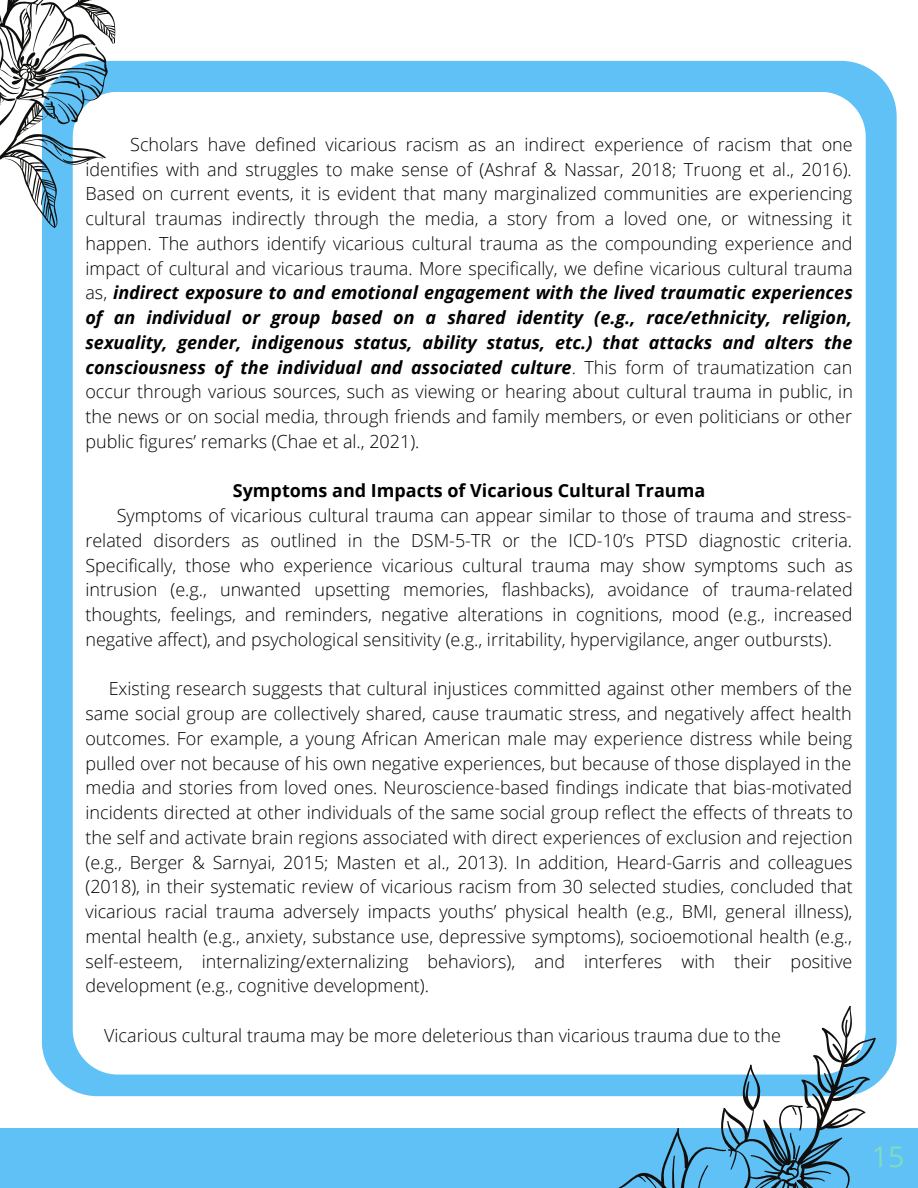
<style>
.page{position:relative;width:918px;height:1188px;background:#fff}
.page>*{position:absolute;margin:0;border:0;box-sizing:border-box;transform-origin:0 0}
.t1{font:28.5px "Open Sans";color:#80dcbe}
.t2{font:300 18px/24.8px "Open Sans";color:#000;text-align:justify}
.t3{font:700 18px "Open Sans";color:#000}
.s1{font-weight:700;font-style:italic}
</style>
<div class="page">
<div style="left:0;top:1128px;width:918px;height:60px;background:#5fc1f5"></div>
<div style="left:42px;top:61px;width:855px;height:1035px;background:#5fc1f5;border-radius:56px"></div>
<div style="left:73px;top:92px;width:793px;height:982px;background:#fff;border-radius:45px"></div>
<svg style="left:425px;top:902px;width:472px;height:286px"></svg>
<svg style="left:0;top:0;width:165px;height:324px"></svg>
<p class="t2" style="left:85px;top:131px;width:769px;text-indent:45px">Scholars have defined vicarious racism as an indirect experience of racism that one identifies with and struggles to make sense of (Ashraf &amp; Nassar, 2018; Truong et al., 2016).<br>Based on current events, it is evident that many marginalized communities are experiencing cultural traumas indirectly through the media, a story from a loved one, or witnessing it happen. The authors identify vicarious cultural trauma as the compounding experience and impact of cultural and vicarious trauma. More specifically, we define vicarious cultural trauma as, <span class="s1">indirect exposure to and emotional engagement with the lived traumatic experiences of an individual or group based on a shared identity (e.g., race/ethnicity, religion, sexuality, gender, indigenous status, ability status, etc.) that attacks and alters the consciousness of the individual and associated culture</span>. This form of traumatization can occur through various sources, such as viewing or hearing about cultural trauma in public, in the news or on social media, through friends and family members, or even politicians or other public figures’ remarks (Chae et al., 2021).</p>
<p class="t3" style="left:233px;top:478px;width:474px">Symptoms and Impacts of Vicarious Cultural Trauma</p>
<p class="t2" style="left:85px;top:503px;width:769px;text-indent:31px">Symptoms of vicarious cultural trauma can appear similar to those of trauma and stress&shy;related disorders as outlined in the DSM-5-TR or the ICD-10’s PTSD diagnostic criteria.<br>Specifically, those who experience vicarious cultural trauma may show symptoms such as intrusion (e.g., unwanted upsetting memories, flashbacks), avoidance of trauma-related thoughts, feelings, and reminders, negative alterations in cognitions, mood (e.g., increased negative affect), and psychological sensitivity (e.g., irritability, hypervigilance, anger outbursts).</p>
<p class="t2" style="left:85px;top:676px;width:769px;text-indent:23px">Existing research suggests that cultural injustices committed against other members of the same social group are collectively shared, cause traumatic stress, and negatively affect health outcomes. For example, a young African American male may experience distress while being pulled over not because of his own negative experiences, but because of those displayed in the media and stories from loved ones. Neuroscience-based findings indicate that bias-motivated incidents directed at other individuals of the same social group reflect the effects of threats to the self and activate brain regions associated with direct experiences of exclusion and rejection (e.g., Berger &amp; Sarnyai, 2015; Masten et al., 2013). In addition, Heard-Garris and colleagues (2018), in their systematic review of vicarious racism from 30 selected studies, concluded that vicarious racial trauma adversely impacts youths’ physical health (e.g., BMI, general illness), mental health (e.g., anxiety, substance use, depressive symptoms), socioemotional health (e.g., self-esteem, internalizing/externalizing behaviors), and interferes with their positive development (e.g., cognitive development).</p>
<p class="t2" style="left:104px;top:1022px;width:678px">Vicarious cultural trauma may be more deleterious than vicarious trauma due to the</p>
<h1 class="t1" style="left:872px;top:1137px;width:34px">15</h1>
</div>
